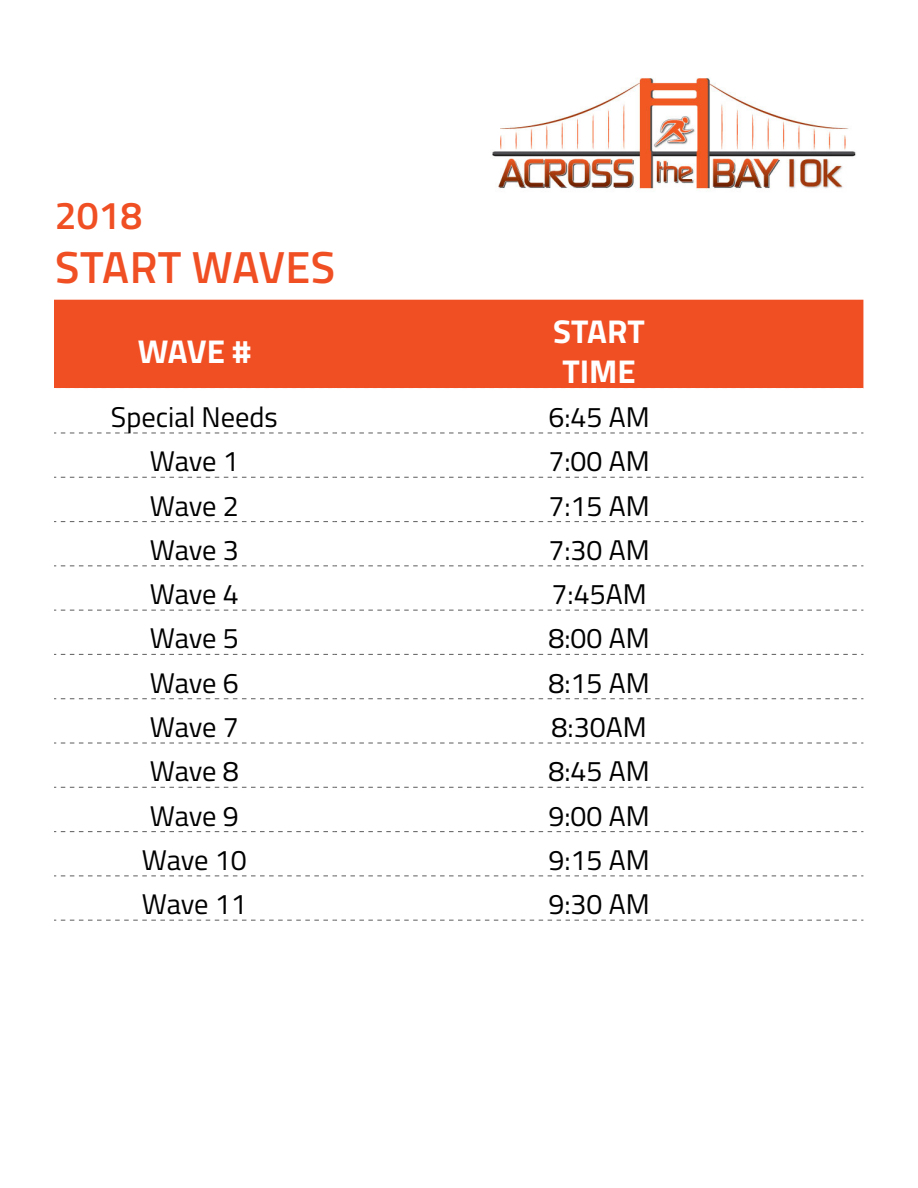
<style>
.page{position:relative;width:918px;height:1188px;background:#fff}
.page>*{position:absolute;margin:0;border:0;box-sizing:border-box;transform-origin:0 0}
.t1{font:600 45px "Titillium Web";letter-spacing:.01em;color:#f04f24}
.t2{font:600 39px "Titillium Web";color:#f04f24}
.t3{font:700 33px/39.6px "Titillium Web";color:#fff}
.t4{font:28.5px "Titillium Web";color:#000}
</style>
<div class="page">
<div style="left:54px;top:300px;width:809px;height:88px;background:#f04f24"></div>
<svg style="left:54px;top:476px;width:281px;height:444px"></svg>
<svg style="left:335px;top:476px;width:528px;height:444px"></svg>
<svg style="left:56px;top:388px;width:805px;height:1px"></svg>
<svg style="left:54px;top:432px;width:809px;height:2px"></svg>
<svg style="left:54px;top:477px;width:809px;height:1px"></svg>
<svg style="left:54px;top:521px;width:809px;height:1px"></svg>
<svg style="left:54px;top:565px;width:809px;height:1px"></svg>
<svg style="left:54px;top:610px;width:809px;height:1px"></svg>
<svg style="left:54px;top:654px;width:809px;height:1px"></svg>
<svg style="left:54px;top:698px;width:809px;height:1px"></svg>
<svg style="left:54px;top:742px;width:809px;height:2px"></svg>
<svg style="left:54px;top:787px;width:809px;height:1px"></svg>
<svg style="left:54px;top:831px;width:809px;height:1px"></svg>
<svg style="left:54px;top:875px;width:809px;height:1px"></svg>
<svg style="left:54px;top:920px;width:809px;height:1px"></svg>
<img style="left:492px;top:78px;width:364px;height:113px">
<h2 class="t2" style="left:55px;top:186px;width:89px">2018</h2>
<h1 class="t1" style="left:55px;top:233px;width:282px">START WAVES</h1>
<p class="t3" style="left:138px;top:330px;width:114px">WAVE #</p>
<p class="t3" style="left:553px;top:310px;width:93px">START<br>TIME</p>
<p class="t4" style="left:111px;top:396px;width:168px">Special Needs</p>
<p class="t4" style="left:548px;top:396px;width:103px">6:45 AM</p>
<p class="t4" style="left:150px;top:440px;width:91px">Wave 1</p>
<p class="t4" style="left:548px;top:440px;width:103px">7:00 AM</p>
<p class="t4" style="left:150px;top:485px;width:91px">Wave 2</p>
<p class="t4" style="left:548px;top:485px;width:103px">7:15 AM</p>
<p class="t4" style="left:150px;top:529px;width:91px">Wave 3</p>
<p class="t4" style="left:548px;top:529px;width:103px">7:30 AM</p>
<p class="t4" style="left:150px;top:573px;width:91px">Wave 4</p>
<p class="t4" style="left:552px;top:573px;width:96px">7:45AM</p>
<p class="t4" style="left:150px;top:618px;width:91px">Wave 5</p>
<p class="t4" style="left:548px;top:618px;width:103px">8:00 AM</p>
<p class="t4" style="left:150px;top:662px;width:91px">Wave 6</p>
<p class="t4" style="left:548px;top:662px;width:103px">8:15 AM</p>
<p class="t4" style="left:150px;top:706px;width:91px">Wave 7</p>
<p class="t4" style="left:552px;top:706px;width:96px">8:30AM</p>
<p class="t4" style="left:150px;top:750px;width:91px">Wave 8</p>
<p class="t4" style="left:548px;top:750px;width:103px">8:45 AM</p>
<p class="t4" style="left:150px;top:795px;width:91px">Wave 9</p>
<p class="t4" style="left:548px;top:795px;width:103px">9:00 AM</p>
<p class="t4" style="left:142px;top:839px;width:106px">Wave 10</p>
<p class="t4" style="left:548px;top:839px;width:103px">9:15 AM</p>
<p class="t4" style="left:142px;top:883px;width:106px">Wave 11</p>
<p class="t4" style="left:548px;top:883px;width:103px">9:30 AM</p>
</div>
